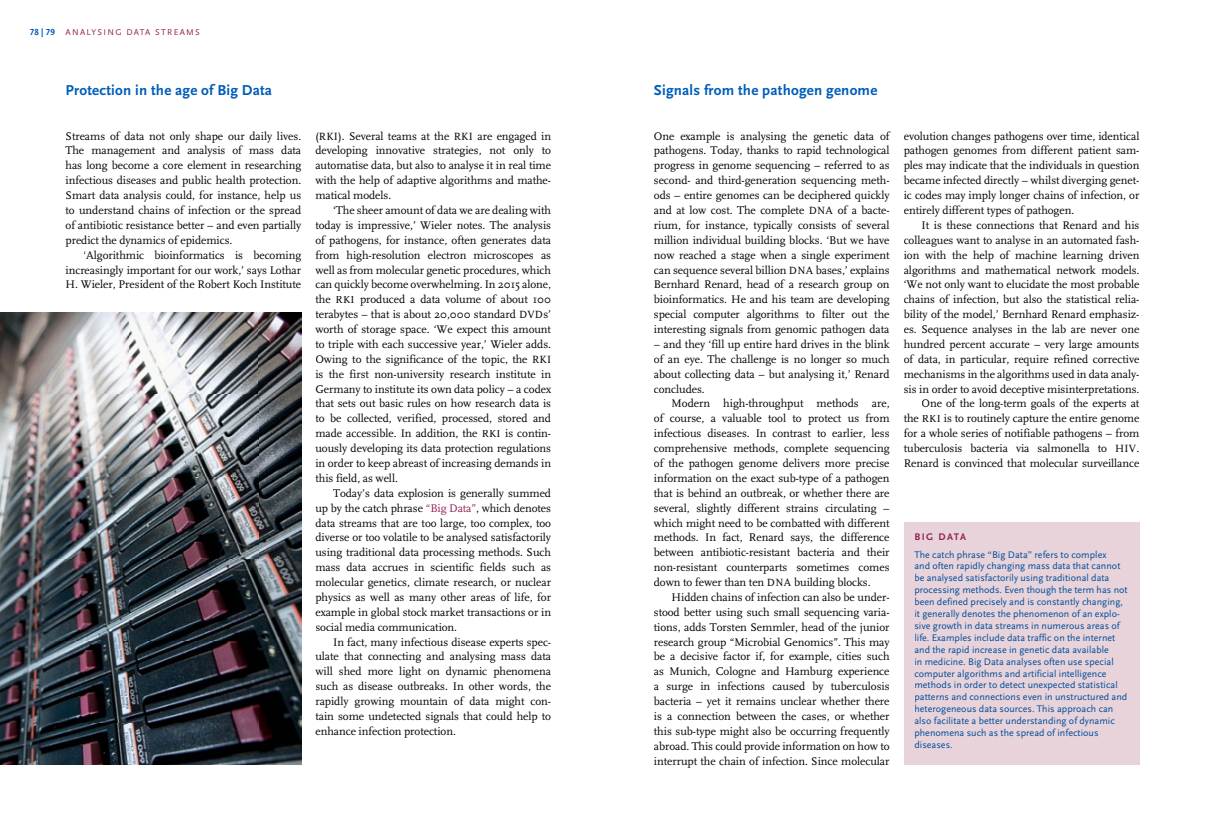
<style>
.page{position:relative;width:1205px;height:833px;background:#fff}
.page>*{position:absolute;margin:0;border:0;box-sizing:border-box;transform-origin:0 0}
.t1{font:700 15px "Scala Sans";letter-spacing:.015em;color:#005db9}
.t2{font:11.5px/14.9px "FF Scala OSX";letter-spacing:-.005em;color:#000;text-align:justify}
.t3{font:10px/11.9px "Scala Sans";letter-spacing:.005em;color:#004c9c}
.t4{font:700 10px "Scala Sans";letter-spacing:.15em;color:#942255}
.t5{font:700 9.12px "Scala Sans Figures";color:#005db9}
.t6{font:8.75px "Scala Sans";letter-spacing:.15em;color:#942255}
.s1{font-family:"Scala Sans"}
.s2{font-size:11px}
.s3{color:#942255}
</style>
<div class="page">
<div style="left:904px;top:521px;width:235px;height:243px;background:#e7d3d9"></div>
<img style="left:0;top:313px;width:301px;height:451px">
<p class="t5" style="left:30px;top:29px;width:27px">78 <span class="s1">|</span> 79</p>
<p class="t6" style="left:66px;top:28px;width:136px">ANALYSING DATA STREAMS</p>
<h1 class="t1" style="left:66px;top:82px;width:208px">Protection in the age of Big Data</h1>
<p class="t2" style="left:66px;top:129px;width:237px">Streams of data not only shape our daily lives.<br>The management and analysis of mass data has long become a core element in researching infectious diseases and public health protection.<br>Smart data analysis could, for instance, help us to understand chains of infection or the spread of antibiotic resistance better – and even partially predict the dynamics of epidemics.</p>
<p class="t2" style="left:66px;top:248px;width:237px;text-indent:18px">‘Algorithmic bioinformatics is becoming increasingly important for our work,’ says Lothar H. Wieler, President of the Robert Koch Institute</p>
<p class="t2" style="left:315px;top:129px;width:237px">(<span class="s2">RKI</span>). Several teams at the <span class="s2">RKI</span> are engaged in developing innovative strategies, not only to automatise data, but also to analyse it in real time with the help of adaptive algorithms and mathe&shy;matical models.</p>
<p class="t2" style="left:315px;top:203px;width:237px;text-indent:18px">‘The sheer amount of data we are dealing with today is impressive,’ Wieler notes. The analysis of pathogens, for instance, often generates data from high-resolution electron microscopes as well as from molecular genetic procedures, which can quickly become overwhelming. In 2015 alone, the <span class="s2">RKI</span> produced a data volume of about 100 terabytes – that is about 20,000 standard <span class="s2">DVD</span>s’ worth of storage space. ‘We expect this amount to triple with each successive year,’ Wieler adds.<br>Owing to the significance of the topic, the <span class="s2">RKI </span>is the first non-university research institute in Germany to institute its own data policy – a codex that sets out basic rules on how research data is to be collected, verified, processed, stored and made accessible. In addition, the <span class="s2">RKI</span> is contin&shy;uously developing its data protection regulations in order to keep abreast of increasing demands in this field, as well.</p>
<p class="t2" style="left:315px;top:486px;width:237px;text-indent:18px">Today’s data explosion is generally summed up by the catch phrase <span class="s3">“Big Data”</span>, which denotes data streams that are too large, too complex, too diverse or too volatile to be analysed satisfactorily using traditional data processing methods. Such mass data accrues in scientific fields such as molecular genetics, climate research, or nuclear physics as well as many other areas of life, for example in global stock market transactions or in social media communication.</p>
<p class="t2" style="left:315px;top:634px;width:237px;text-indent:18px">In fact, many infectious disease experts spec&shy;ulate that connecting and analysing mass data will shed more light on dynamic phenomena such as disease outbreaks. In other words, the rapidly growing mountain of data might con&shy;tain some undetected signals that could help to enhance infection protection.</p>
<h1 class="t1" style="left:654px;top:82px;width:225px">Signals from the pathogen genome</h1>
<p class="t2" style="left:654px;top:129px;width:237px">One example is analysing the genetic data of pathogens. Today, thanks to rapid technological progress in genome sequencing – referred to as second- and third-generation sequencing meth&shy;ods – entire genomes can be deciphered quickly and at low cost. The complete <span class="s2">DNA</span> of a bacte&shy;rium, for instance, typically consists of several million individual building blocks. ‘But we have now reached a stage when a single experiment can sequence several billion <span class="s2">DNA</span> bases,’ explains Bernhard Renard, head of a research group on bioinformatics. He and his team are developing special computer algorithms to filter out the interesting signals from genomic pathogen data</p>
<p class="t2" style="left:654px;top:337px;width:237px">– and they ‘fill up entire hard drives in the blink of an eye. The challenge is no longer so much about collecting data – but analysing it,’ Renard concludes.</p>
<p class="t2" style="left:654px;top:396px;width:237px;text-indent:18px">Modern high-throughput methods are, of course, a valuable tool to protect us from infectious diseases. In contrast to earlier, less comprehensive methods, complete sequencing of the pathogen genome delivers more precise information on the exact sub-type of a pathogen that is behind an outbreak, or whether there are several, slightly different strains circulating – which might need to be combatted with different methods. In fact, Renard says, the difference between antibiotic-resistant bacteria and their non-resistant counterparts sometimes comes down to fewer than ten <span class="s2">DNA</span> building blocks.</p>
<p class="t2" style="left:654px;top:590px;width:237px;text-indent:18px">Hidden chains of infection can also be under&shy;stood better using such small sequencing varia&shy;tions, adds Torsten Semmler, head of the junior research group “Microbial Genomics”. This may be a decisive factor if, for example, cities such as Munich, Cologne and Hamburg experience a surge in infections caused by tuberculosis bacteria – yet it remains unclear whether there is a connection between the cases, or whether this sub-type might also be occurring frequently abroad. This could provide information on how to interrupt the chain of infection. Since molecular</p>
<p class="t2" style="left:904px;top:129px;width:237px">evolution changes pathogens over time, identical pathogen genomes from different patient sam&shy;ples may indicate that the individuals in question became infected directly – whilst diverging genet&shy;ic codes may imply longer chains of infection, or entirely different types of pathogen.</p>
<p class="t2" style="left:904px;top:218px;width:237px;text-align:right">It is these connections that Renard and his colleagues want to analyse in an automated fash&shy;ion with the help of machine learning driven algorithms and mathematical network models. ‘We not only want to elucidate the most probable chains of infection, but also the statistical relia&shy;bility of the model,’ Bernhard Renard emphasiz&shy;es. Sequence analyses in the lab are never one hundred percent accurate – very large amounts of data, in particular, require refined corrective mechanisms in the algorithms used in data analy&shy;sis in order to avoid deceptive misinterpretations.<br>One of the long-term goals of the experts at the <span class="s2">RKI</span> is to routinely capture the entire genome for a whole series of notifiable pathogens – from tuberculosis bacteria via salmonella to <span class="s2">HIV</span>.<br>Renard is convinced that molecular surveillance</p>
<p class="t4" style="left:914px;top:531px;width:53px">BIG DATA</p>
<p class="t3" style="left:914px;top:548px;width:215px">The catch phrase “Big Data” refers to complex<br>and often rapidly changing mass data that cannot be analysed satisfactorily using traditional data processing methods. Even though the term has not been defined precisely and is constantly changing, it generally denotes the phenomenon of an explo&shy;sive growth in data streams in numerous areas of life. Examples include data traffic on the internet and the rapid increase in genetic data available<br>in medicine. Big Data analyses often use special computer algorithms and artificial intelligence methods in order to detect unexpected statistical patterns and connections even in unstructured and heterogeneous data sources. This approach can also facilitate a better understanding of dynamic phenomena such as the spread of infectious diseases.</p>
</div>
